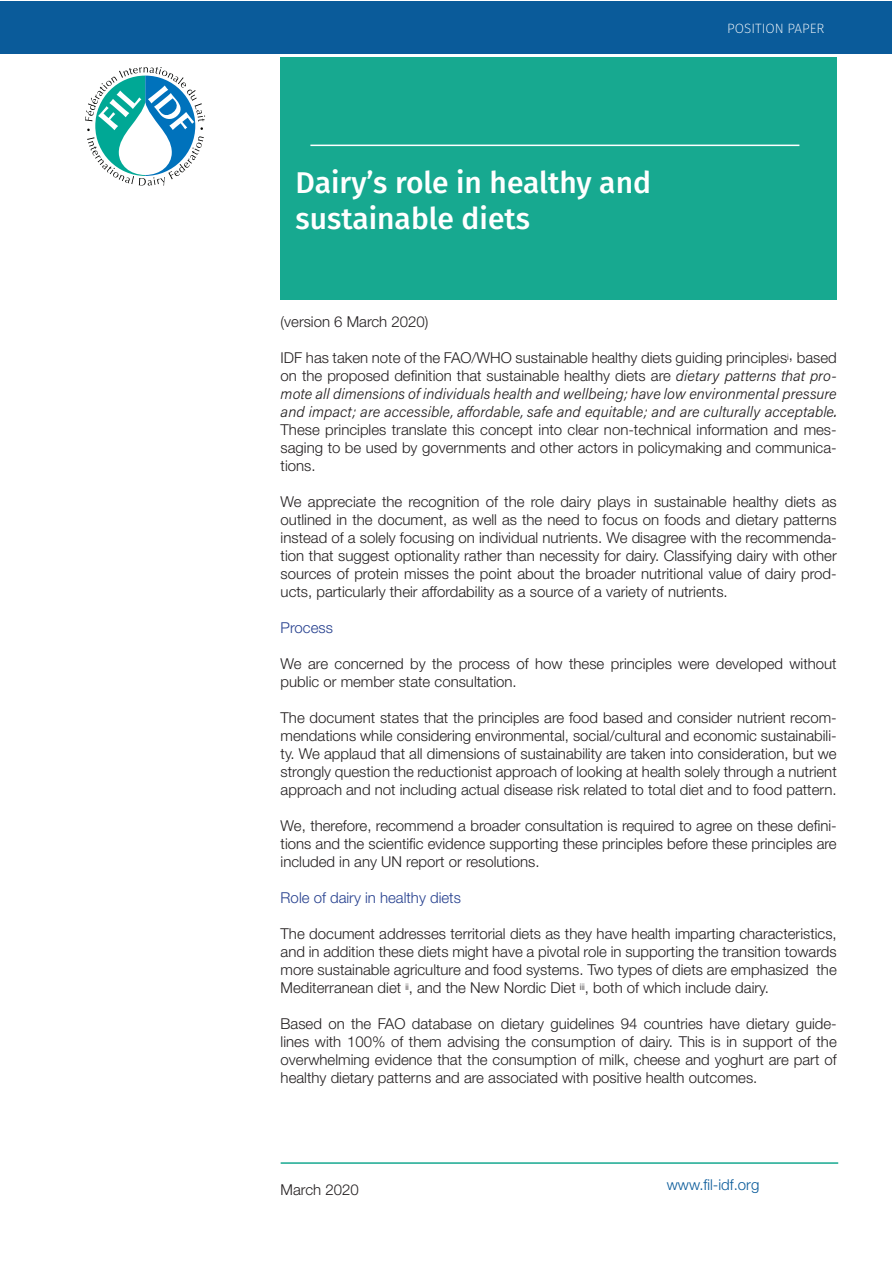
<style>
.page{position:relative;width:893px;height:1263px;background:#fff}
.page>*{position:absolute;margin:0;border:0;box-sizing:border-box;transform-origin:0 0}
.t1{font:500 30px "Fira Sans";color:#fff}
.t2{font:300 15px/18px "Helvetica Neue";color:#231f20;text-align:justify}
.t3{font:300 15px "Helvetica Neue";color:#253f8e}
.t4{font:300 15px "Helvetica Neue";color:#0a5b9a}
.t5{font:200 13.5px "Fira Sans";color:#fff}
.s1{font-family:"Acumin Variable Concept";font-weight:400}
</style>
<div class="page">
<div style="left:281px;top:57px;width:556px;height:243px;background:#17a990"></div>
<div style="left:1px;top:1px;width:891px;height:52px;background:#0a5b9a"></div>
<hr style="left:281px;top:1162px;width:557px;height:2px;background:#17a990">
<hr style="left:310px;top:145px;width:489px;height:1px;background:#fff">
<svg style="left:85px;top:67px;width:120px;height:119px"></svg>
<p class="t1" style="left:296px;top:159px;width:357px">Dairy’s role in healthy and</p>
<p class="t1" style="left:296px;top:195px;width:236px">sustainable diets</p>
<p class="t5" style="left:727px;top:19px;width:99px">POSITION PAPER</p>
<p class="t2" style="left:281px;top:312px;width:149px">(version 6 March 2020)</p>
<p class="t2" style="left:281px;top:348px;width:558px">IDF has taken note of the FAO/WHO sustainable healthy diets guiding principles<sup>i</sup>, based on the proposed definition that sustainable healthy diets are <span class="s1">dietary patterns that pro&shy;mote all dimensions of individuals health and wellbeing; have low environmental pressure and impact; are accessible, affordable, safe and equitable; and are culturally acceptable.<br></span>These principles translate this concept into clear non-technical information and mes&shy;saging to be used by governments and other actors in policymaking and communica&shy;tions.</p>
<p class="t2" style="left:281px;top:492px;width:558px">We appreciate the recognition of the role dairy plays in sustainable healthy diets as outlined in the document, as well as the need to focus on foods and dietary patterns instead of a solely focusing on individual nutrients. We disagree with the recommenda&shy;tion that suggest optionality rather than necessity for dairy. Classifying dairy with other sources of protein misses the point about the broader nutritional value of dairy prod&shy;ucts, particularly their affordability as a source of a variety of nutrients.</p>
<p class="t3" style="left:281px;top:616px;width:54px">Process</p>
<p class="t2" style="left:281px;top:654px;width:557px">We are concerned by the process of how these principles were developed without public or member state consultation.</p>
<p class="t2" style="left:281px;top:708px;width:558px">The document states that the principles are food based and consider nutrient recom&shy;mendations while considering environmental, social/cultural and economic sustainabili&shy;ty. We applaud that all dimensions of sustainability are taken into consideration, but we strongly question the reductionist approach of looking at health solely through a nutrient approach and not including actual disease risk related to total diet and to food pattern.</p>
<p class="t2" style="left:281px;top:816px;width:558px">We, therefore, recommend a broader consultation is required to agree on these defini&shy;tions and the scientific evidence supporting these principles before these principles are included in any UN report or resolutions.</p>
<p class="t3" style="left:281px;top:886px;width:182px">Role of dairy in healthy diets</p>
<p class="t2" style="left:281px;top:924px;width:558px">The document addresses territorial diets as they have health imparting characteristics, and in addition these diets might have a pivotal role in supporting the transition towards more sustainable agriculture and food systems. Two types of diets are emphasized the Mediterranean diet <sup>ii</sup>, and the New Nordic Diet <sup>iii</sup>, both of which include dairy.</p>
<p class="t2" style="left:281px;top:1014px;width:558px">Based on the FAO database on dietary guidelines 94 countries have dietary guide&shy;lines with 100% of them advising the consumption of dairy. This is in support of the overwhelming evidence that the consumption of milk, cheese and yoghurt are part of healthy dietary patterns and are associated with positive health outcomes.</p>
<p class="t2" style="left:281px;top:1179px;width:80px">March 2020</p>
<p class="t4" style="left:667px;top:1172px;width:94px">www.fil-idf.org</p>
</div>
